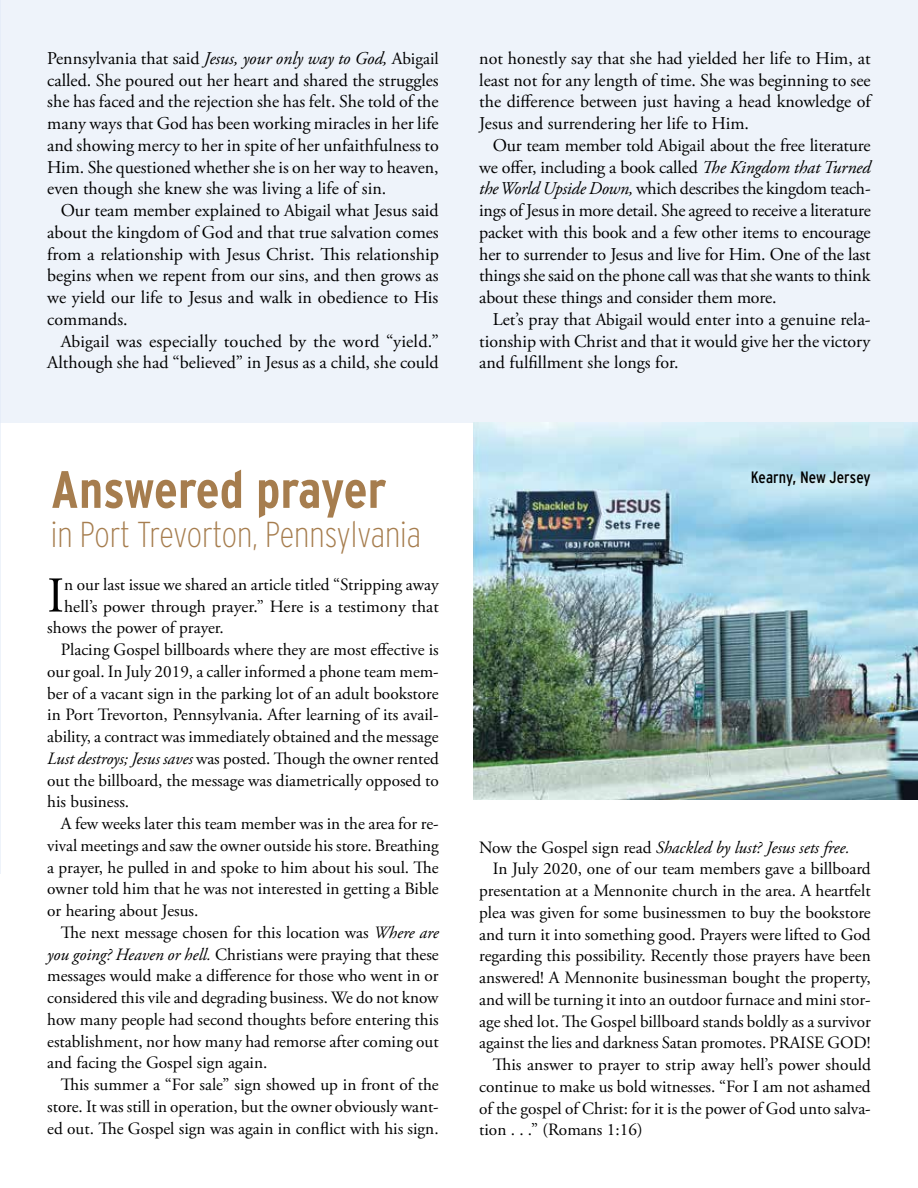
<style>
.page{position:relative;width:918px;height:1188px;background:#fff}
.page>*{position:absolute;margin:0;border:0;box-sizing:border-box;transform-origin:0 0}
.t1{font:700 52.5px "Interstate Condensed";letter-spacing:-.005em;color:#a67d4e}
.t2{font:50.1px "Adobe Garamond Pro";color:#000}
.t3{font:200 36px "Interstate Condensed";color:#a67d4e}
.t4{font:18px/21.8px "Adobe Garamond Pro";color:#000;text-align:justify}
.t5{font:17.25px "Adobe Garamond Pro";color:#000}
.t6{font:italic 17.25px "Adobe Garamond Pro";color:#000}
.t7{font:16.5px "Interstate Condensed";color:#000}
.s1{font-style:italic}
.s2{font-size:17.25px}
.s3{font-style:normal}
</style>
<div class="page">
<div style="left:1px;top:0;width:917px;height:422px;background:#eef3fa"></div>
<hr style="left:0;top:0;width:1px;height:874px;background:#dee7f6">
<img style="left:473px;top:422px;width:445px;height:378px">
<p class="t4" style="left:47px;top:48px;width:393px">Pennsylvania that said <span class="s1">Jesus, your only way to God,</span> <span class="s2">Abigail </span>called. She poured out her heart and shared the struggles she has faced and the rejection she has felt. She told of the many ways that God has been working miracles in her life and showing mercy to her in spite of her unfaithfulness to Him. She questioned whether she is on her way to heaven, even though she knew she was living a life of sin.</p>
<p class="t4" style="left:47px;top:200px;width:393px;text-indent:14px">Our team member explained to <span class="s2">Abigail</span> what Jesus said about the kingdom of God and that true salvation comes from a relationship with Jesus Christ. This relationship begins when we repent from our sins, and then grows as we yield our life to Jesus and walk in obedience to His commands.</p>
<p class="t4" style="left:47px;top:331px;width:393px;text-align:right"><span class="s2">Abigail</span> was especially touched by the word “yield.”<br>Although she had “believed” in Jesus as a child, she could</p>
<h1 class="t1" style="left:51px;top:460px;width:337px">Answered prayer</h1>
<h3 class="t3" style="left:51px;top:514px;width:372px">in Port Trevorton, Pennsylvania</h3>
<h2 class="t2" style="left:47px;top:566px;width:18px">I</h2>
<p class="t5" style="left:64px;top:574px;width:376px">n our last issue we shared an article titled “Stripping away</p>
<p class="t5" style="left:64px;top:596px;width:376px">hell’s power through prayer.” Here is a testimony that</p>
<p class="t5" style="left:47px;top:617px;width:178px">shows the power of prayer.</p>
<p class="t5" style="left:61px;top:639px;width:379px">Placing Gospel billboards where they are most effective is</p>
<p class="t5" style="left:47px;top:661px;width:393px">our goal. In July 2019, a caller informed a phone team mem-</p>
<p class="t5" style="left:47px;top:683px;width:393px">ber of a vacant sign in the parking lot of an adult bookstore</p>
<p class="t5" style="left:47px;top:704px;width:393px">in Port Trevorton, Pennsylvania. After learning of its avail-</p>
<p class="t5" style="left:47px;top:726px;width:393px">ability, a contract was immediately obtained and the message</p>
<p class="t5" style="left:47px;top:748px;width:393px"><span class="s1">Lust destroys; Jesus saves</span> was posted. Though the owner rented</p>
<p class="t5" style="left:47px;top:770px;width:393px">out the billboard, the message was diametrically opposed to</p>
<p class="t5" style="left:47px;top:791px;width:84px">his business.</p>
<p class="t5" style="left:61px;top:813px;width:379px">A few weeks later this team member was in the area for re-</p>
<p class="t5" style="left:47px;top:835px;width:393px">vival meetings and saw the owner outside his store. Breathing</p>
<p class="t5" style="left:47px;top:857px;width:393px">a prayer, he pulled in and spoke to him about his soul. The</p>
<p class="t5" style="left:47px;top:878px;width:393px">owner told him that he was not interested in getting a Bible</p>
<p class="t5" style="left:47px;top:900px;width:153px">or hearing about Jesus.</p>
<p class="t5" style="left:61px;top:922px;width:379px">The next message chosen for this location was <span class="s1">Where are</span></p>
<p class="t5" style="left:47px;top:944px;width:393px"><span class="s1">you going? Heaven or hell.</span> Christians were praying that these</p>
<p class="t5" style="left:47px;top:965px;width:393px">messages would make a difference for those who went in or</p>
<p class="t5" style="left:47px;top:987px;width:393px">considered this vile and degrading business. We do not know</p>
<p class="t5" style="left:47px;top:1009px;width:393px">how many people had second thoughts before entering this</p>
<p class="t5" style="left:47px;top:1031px;width:393px">establishment, nor how many had remorse after coming out</p>
<p class="t5" style="left:47px;top:1052px;width:222px">and facing the Gospel sign again.</p>
<p class="t5" style="left:61px;top:1074px;width:380px">This summer a “For sale” sign showed up in front of the</p>
<p class="t5" style="left:47px;top:1096px;width:393px">store. It was still in operation, but the owner obviously want-</p>
<p class="t5" style="left:47px;top:1118px;width:393px">ed out. The Gospel sign was again in conflict with his sign.</p>
<p class="t4" style="left:479px;top:48px;width:393px">not honestly say that she had yielded her life to Him, at least not for any length of time. She was beginning to see the difference between just having a head knowledge of Jesus and surrendering her life to Him.</p>
<p class="t4" style="left:479px;top:135px;width:393px;text-indent:14px">Our team member told <span class="s2">Abigail</span> about the free literature we offer, including a book called <span class="s1">The Kingdom that Turned the World Upside Down,</span> which describes the kingdom teach&shy;ings of Jesus in more detail. She agreed to receive a literature packet with this book and a few other items to encourage her to surrender to Jesus and live for Him. One of the last things she said on the phone call was that she wants to think about these things and consider them more.</p>
<p class="t4" style="left:479px;top:309px;width:393px;text-indent:14px">Let’s pray that <span class="s2">Abigail</span> would enter into a genuine rela&shy;tionship with Christ and that it would give her the victory and fulfillment she longs for.</p>
<p class="t7" style="left:751px;top:468px;width:121px">Kearny, New Jersey</p>
<p class="t6" style="left:479px;top:837px;width:372px"><span class="s3">Now the Gospel sign read</span> Shackled by lust? Jesus sets free.</p>
<p class="t5" style="left:493px;top:858px;width:379px">In July 2020, one of our team members gave a billboard</p>
<p class="t5" style="left:479px;top:880px;width:393px">presentation at a Mennonite church in the area. A heartfelt</p>
<p class="t5" style="left:479px;top:902px;width:393px">plea was given for some businessmen to buy the bookstore</p>
<p class="t5" style="left:479px;top:924px;width:393px">and turn it into something good. Prayers were lifted to God</p>
<p class="t5" style="left:479px;top:945px;width:393px">regarding this possibility. Recently those prayers have been</p>
<p class="t5" style="left:479px;top:967px;width:393px">answered! A Mennonite businessman bought the property,</p>
<p class="t5" style="left:479px;top:989px;width:393px">and will be turning it into an outdoor furnace and mini stor-</p>
<p class="t5" style="left:479px;top:1011px;width:393px">age shed lot. The Gospel billboard stands boldly as a survivor</p>
<p class="t5" style="left:479px;top:1032px;width:393px">against the lies and darkness Satan promotes. PRAISE GOD!</p>
<p class="t5" style="left:493px;top:1054px;width:380px">This answer to prayer to strip away hell’s power should</p>
<p class="t5" style="left:479px;top:1076px;width:393px">continue to make us bold witnesses. “For I am not ashamed</p>
<p class="t5" style="left:479px;top:1098px;width:393px">of the gospel of Christ: for it is the power of God unto salva-</p>
<p class="t5" style="left:479px;top:1119px;width:165px">tion . . .” (Romans 1:16)</p>
</div>
